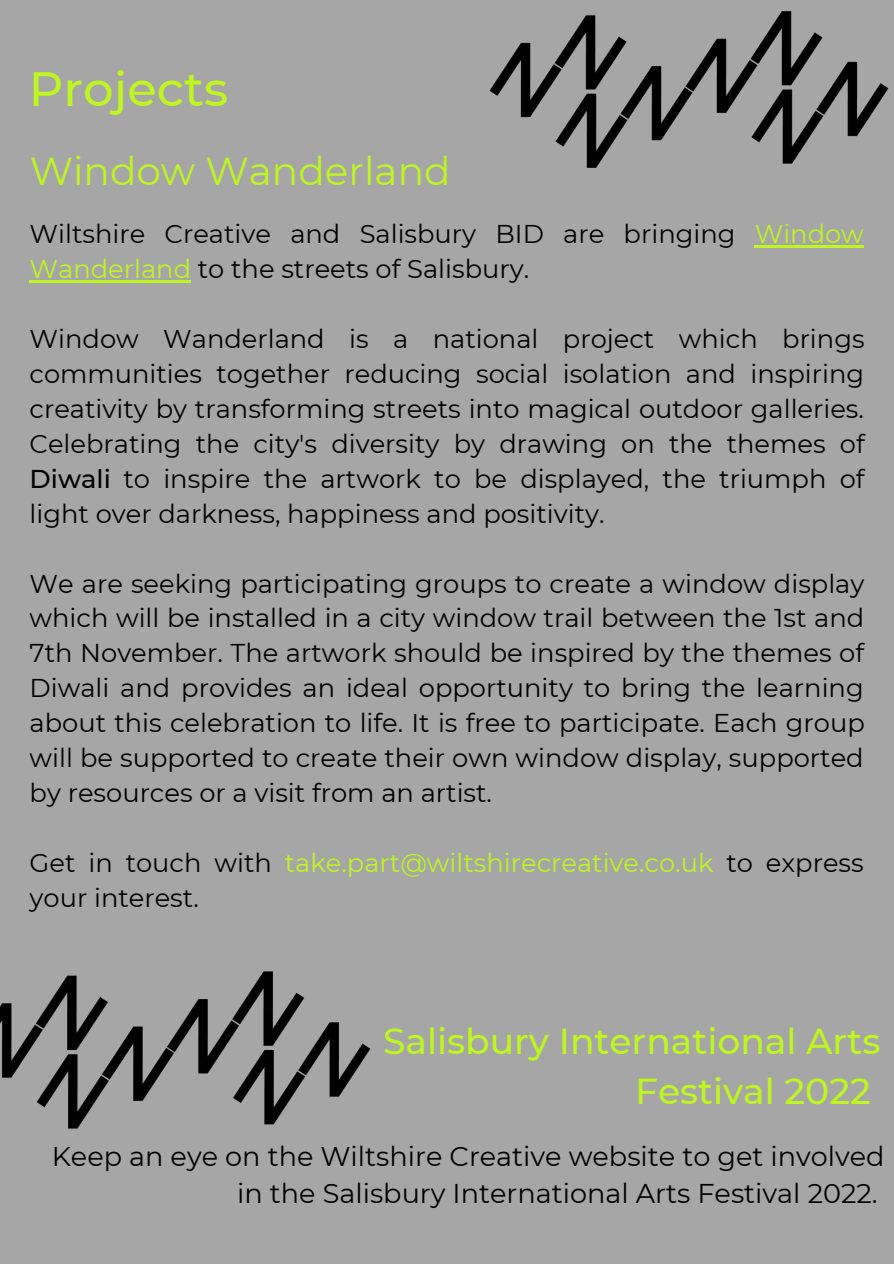
<style>
.page{position:relative;width:894px;height:1264px;background:#fff}
.page>*{position:absolute;margin:0;border:0;box-sizing:border-box;transform-origin:0 0}
.t1{font:500 48px "Montserrat";color:#bdf621}
.t2{font:39px "Montserrat";color:#bdf621}
.t3{font:500 36px/49.5px "Montserrat";color:#bdf621;text-align:right}
.t4{font:27.15px/37.2px "Montserrat";color:#000;text-align:right}
.t5{font:25.8px/35px "Montserrat";color:#000}
.s1{color:#bdf621}
.s2{font-weight:500}
</style>
<div class="page">
<div style="left:0;top:0;width:893px;height:1263px;background:#a6a6a6"></div>
<hr style="left:30px;top:280px;width:161px;height:3px;background:#bdf621">
<img style="left:489px;top:11px;width:400px;height:237px">
<img style="left:0;top:971px;width:371px;height:158px">
<p class="t1" style="left:29px;top:59px;width:201px">Projects</p>
<p class="t2" style="left:30px;top:147px;width:422px">Window Wanderland</p>
<p class="t5" style="left:30px;top:216px;width:835px">Wiltshire Creative and Salisbury BID are bringing <span class="s1">Window<br>Wanderland</span> to the streets of Salisbury.</p>
<p class="t5" style="left:30px;top:321px;width:836px;text-align:justify">Window Wanderland is a national project which brings communities together reducing social isolation and inspiring creativity by transforming streets into magical outdoor galleries.<br>Celebrating the city's diversity by drawing on the themes of <span class="s2">Diwali</span> to inspire the artwork to be displayed, the triumph of light over darkness, happiness and positivity.</p>
<p class="t5" style="left:30px;top:566px;width:836px;text-align:justify">We are seeking participating groups to create a window display which will be installed in a city window trail between the 1st and 7th November. The artwork should be inspired by the themes of Diwali and provides an ideal opportunity to bring the learning about this celebration to life. It is free to participate. Each group will be supported to create their own window display, supported by resources or a visit from an artist.</p>
<p class="t5" style="left:30px;top:845px;width:835px">Get in touch with <span class="s1">take.part@wiltshirecreative.co.uk</span> to express your interest.</p>
<p class="t3" style="left:383px;top:1016px;width:498px">Salisbury International Arts<br>Festival 2022</p>
<p class="t4" style="left:52px;top:1137px;width:834px">Keep an eye on the Wiltshire Creative website to get involved in the Salisbury International Arts Festival 2022.</p>
</div>
